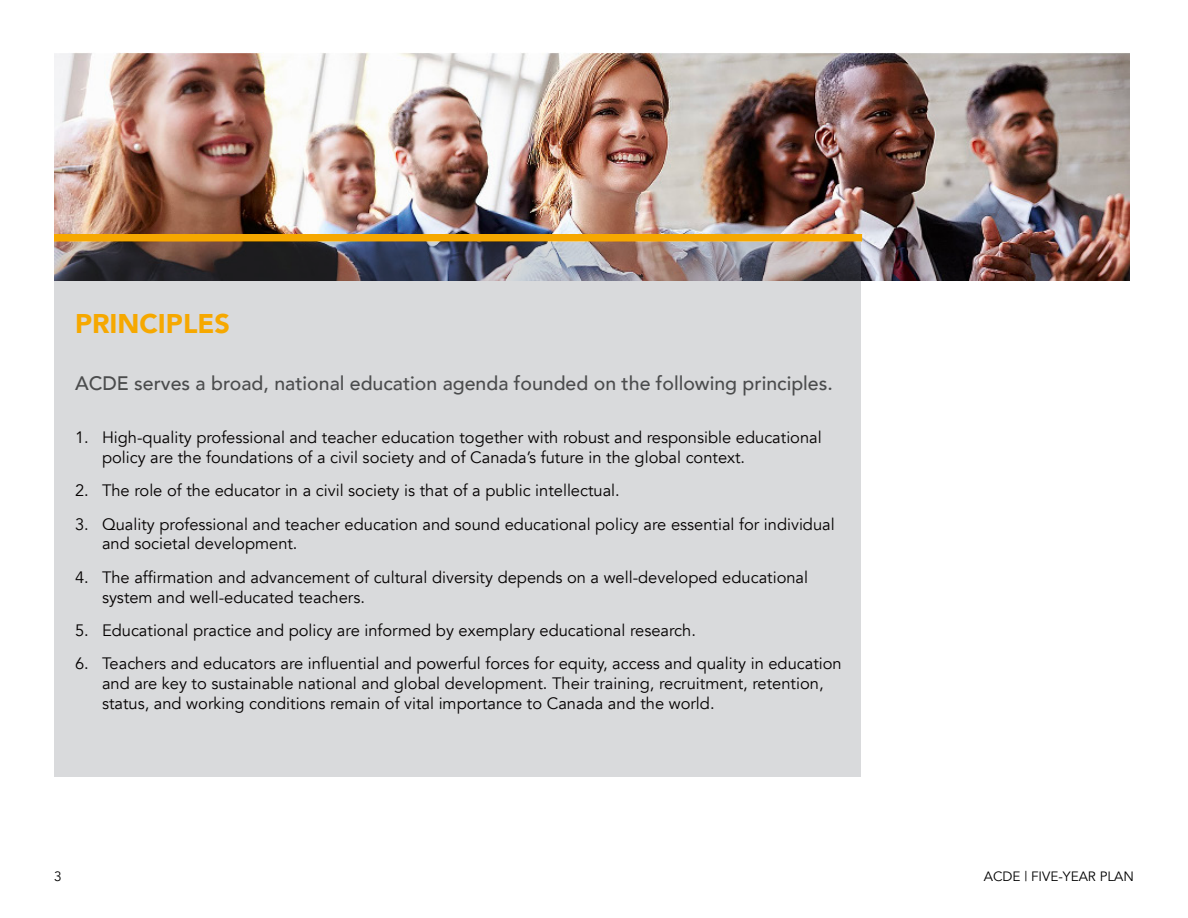
<style>
.page{position:relative;width:1188px;height:918px;background:#fff}
.page>*{position:absolute;margin:0;border:0;box-sizing:border-box;transform-origin:0 0}
.Heading_1{font:900 27px "Avenir";color:#f6a800}
.Heading_2{font:500 19.5px "Avenir";color:#4b4c4d}
.t1{font:16.5px/19.8px "Avenir";color:#040101}
.t2{font:13.5px "Avenir";color:#000}
</style>
<div class="page">
<img style="left:54px;top:53px;width:1076px;height:228px">
<div style="left:54px;top:234px;width:808px;height:8px;background:#f6a800"></div>
<svg style="left:54px;top:242px;width:807px;height:535px;background:#d0d1d3"></svg>
<p class="Heading_1" style="left:75px;top:301px;width:157px">PRINCIPLES</p>
<p class="Heading_2" style="left:75px;top:367px;width:759px">ACDE serves a broad, national education agenda founded on the following principles.</p>
<p class="t1" style="left:102px;top:428px;width:721px;text-indent:-27px">1. High-quality professional and teacher education together with robust and responsible educational policy are the foundations of a civil society and of Canada’s future in the global context.</p>
<p class="t1" style="left:75px;top:481px;width:546px">2. The role of the educator in a civil society is that of a public intellectual.</p>
<p class="t1" style="left:102px;top:514px;width:734px;text-indent:-27px">3. Quality professional and teacher education and sound educational policy are essential for individual and societal development.</p>
<p class="t1" style="left:102px;top:568px;width:708px;text-indent:-27px">4. The affirmation and advancement of cultural diversity depends on a well-developed educational system and well-educated teachers.</p>
<p class="t1" style="left:75px;top:621px;width:623px">5. Educational practice and policy are informed by exemplary educational research.</p>
<p class="t1" style="left:102px;top:654px;width:741px;text-indent:-27px">6. Teachers and educators are influential and powerful forces for equity, access and quality in education and are key to sustainable national and global development. Their training, recruitment, retention, status, and working conditions remain of vital importance to Canada and the world.</p>
<p class="t2" style="left:54px;top:868px;width:9px">3</p>
<p class="t2" style="left:984px;top:868px;width:152px">ACDE | FIVE-YEAR PLAN</p>
</div>
